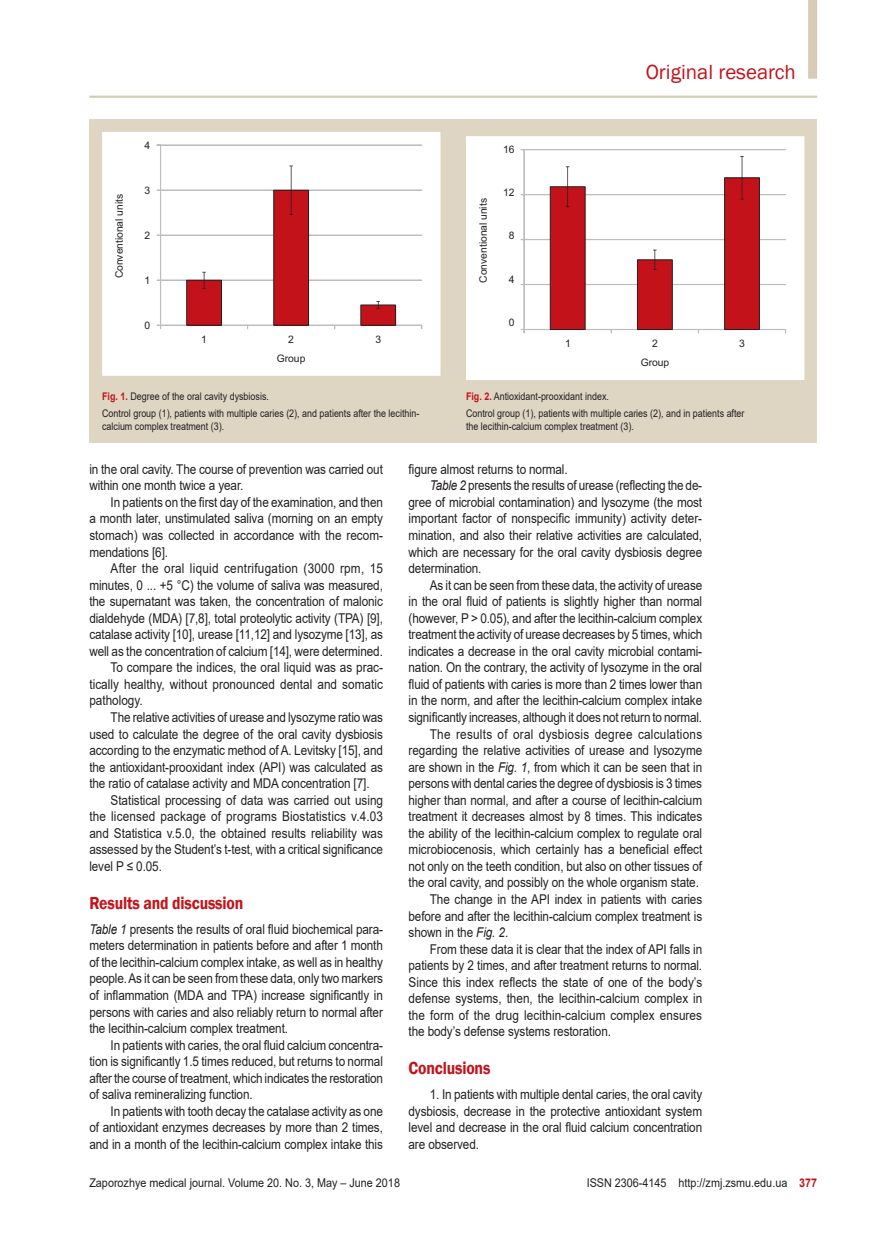
<style>
.page{position:relative;width:881px;height:1234px;background:#fff}
.page>*{position:absolute;margin:0;border:0;box-sizing:border-box;transform-origin:0 0}
.t1{font:21px "Franklin Gothic";color:#c4121a}
.nazva{font:600 18px "Franklin Gothic";letter-spacing:-.01em;color:#c4121a;scale:.87 1}
.tecst{font:13.5px/16.5px "Arial";letter-spacing:-.01em;color:#231f20;text-align:justify;scale:.87 1}
.tecst_1{font:13.5px/16.5px "Arial";letter-spacing:-.01em;color:#231f20;text-align:justify;scale:.87 1}
.t2{font:12px "Arial";color:#231f20;scale:.9 1}
.примечание{font:10.5px/12.6px "Arial";color:#231f20;scale:.85 1}
.t3{font:10.35px "Arial";letter-spacing:-.005em;color:#231f20}
.s1{font-weight:700;color:#c4121a}
.s2{font-style:italic}
</style>
<div class="page">
<div style="left:89px;top:119px;width:727px;height:323px;background:#ded5c3"></div>
<svg style="left:102px;top:132px;width:339px;height:244px;background:#f6e8e9"></svg>
<svg style="left:466px;top:136px;width:339px;height:244px;background:#f2d7d9"></svg>
<hr style="left:89px;top:96px;width:727px;height:2px;background:#d8ccb8">
<div style="left:807px;top:0;width:9px;height:79px;background:#d8ccb8"></div>
<h1 class="t1" style="left:645px;top:59px;width:152px">Original research</h1>
<p class="t3" style="left:144px;top:138px;width:7px">4</p>
<p class="t3" style="left:503px;top:142px;width:13px">16</p>
<p class="t3" style="left:112px;top:278px;width:86px;rotate:-90deg">Conventional units</p>
<p class="t3" style="left:144px;top:183px;width:7px">3</p>
<p class="t3" style="left:144px;top:228px;width:7px">2</p>
<p class="t3" style="left:144px;top:273px;width:7px">1</p>
<p class="t3" style="left:475px;top:282px;width:86px;rotate:-90deg">Conventional units</p>
<p class="t3" style="left:503px;top:185px;width:13px">12</p>
<p class="t3" style="left:508px;top:229px;width:7px">8</p>
<p class="t3" style="left:508px;top:272px;width:7px">4</p>
<p class="t3" style="left:144px;top:318px;width:7px">0</p>
<p class="t3" style="left:508px;top:315px;width:7px">0</p>
<p class="t3" style="left:201px;top:332px;width:7px">1</p>
<p class="t3" style="left:288px;top:332px;width:7px">2</p>
<p class="t3" style="left:375px;top:332px;width:7px">3</p>
<p class="t3" style="left:565px;top:336px;width:7px">1</p>
<p class="t3" style="left:652px;top:336px;width:7px">2</p>
<p class="t3" style="left:739px;top:336px;width:7px">3</p>
<p class="t3" style="left:277px;top:351px;width:30px">Group</p>
<p class="t3" style="left:640px;top:355px;width:30px">Group</p>
<p class="примечание" style="left:102px;top:390px;width:198px"><span class="s1">Fig. 1.</span> Degree of the oral cavity dysbiosis.</p>
<p class="примечание" style="left:102px;top:407px;width:374px">Control group (1), patients with multiple caries (2), and patients after the lecithin&shy;calcium complex treatment (3).</p>
<p class="примечание" style="left:466px;top:390px;width:170px"><span class="s1">Fig. 2.</span> Antioxidant-prooxidant index.</p>
<p class="примечание" style="left:466px;top:407px;width:329px">Control group (1), patients with multiple caries (2), and in patients after the lecithin-calcium complex treatment (3).</p>
<p class="tecst" style="left:89px;top:460px;width:339px">in the oral cavity. The course of prevention was carried out within one month twice a year.</p>
<p class="tecst" style="left:89px;top:493px;width:339px;text-indent:21px">In patients on the first day of the examination, and then a month later, unstimulated saliva (morning on an empty stomach) was collected in accordance with the recom&shy;mendations [6].</p>
<p class="tecst" style="left:89px;top:560px;width:339px;text-indent:21px">After the oral liquid centrifugation (3000 rpm, 15 minutes, 0 ... +5 °C) the volume of saliva was measured, the supernatant was taken, the concentration of malonic dialdehyde (MDA) [7,8], total proteolytic activity (TPA) [9], catalase activity [10], urease [11,12] and lysozyme [13], as well as the concentration of calcium [14], were determined.</p>
<p class="tecst" style="left:89px;top:659px;width:339px;text-indent:21px">To compare the indices, the oral liquid was as prac&shy;tically healthy, without pronounced dental and somatic pathology.</p>
<p class="tecst" style="left:89px;top:708px;width:339px;text-indent:21px">The relative activities of urease and lysozyme ratio was used to calculate the degree of the oral cavity dysbiosis according to the enzymatic method of A. Levitsky [15], and the antioxidant-prooxidant index (API) was calculated as the ratio of catalase activity and MDA concentration [7].</p>
<p class="tecst" style="left:89px;top:791px;width:339px;text-indent:21px">Statistical processing of data was carried out using the licensed package of programs Biostatistics v.4.03 and Statistica v.5.0, the obtained results reliability was assessed by the Student’s t-test, with a critical significance level P ≤ 0.05.</p>
<p class="nazva" style="left:89px;top:891px;width:178px">Results and discussion</p>
<p class="tecst_1" style="left:89px;top:920px;width:339px"><span class="s2">Table 1</span> presents the results of oral fluid biochemical para&shy;meters determination in patients before and after 1 month of the lecithin-calcium complex intake, as well as in healthy people. As it can be seen from these data, only two markers of inflammation (MDA and TPA) increase significantly in persons with caries and also reliably return to normal after the lecithin-calcium complex treatment.</p>
<p class="tecst" style="left:89px;top:1036px;width:339px;text-indent:21px">In patients with caries, the oral fluid calcium concentra&shy;tion is significantly 1.5 times reduced, but returns to normal after the course of treatment, which indicates the restoration of saliva remineralizing function.</p>
<p class="tecst" style="left:89px;top:1102px;width:339px;text-indent:21px">In patients with tooth decay the catalase activity as one of antioxidant enzymes decreases by more than 2 times, and in a month of the lecithin-calcium complex intake this</p>
<p class="tecst" style="left:408px;top:460px;width:184px">figure almost returns to normal.</p>
<p class="tecst" style="left:408px;top:477px;width:339px;text-indent:21px"><span class="s2">Table 2</span> presents the results of urease (reflecting the de&shy;gree of microbial contamination) and lysozyme (the most important factor of nonspecific immunity) activity deter&shy;mination, and also their relative activities are calculated, which are necessary for the oral cavity dysbiosis degree determination.</p>
<p class="tecst" style="left:408px;top:576px;width:339px;text-indent:21px">As it can be seen from these data, the activity of urease in the oral fluid of patients is slightly higher than normal (however, P &gt; 0.05), and after the lecithin-calcium complex treatment the activity of urease decreases by 5 times, which indicates a decrease in the oral cavity microbial contami&shy;nation. On the contrary, the activity of lysozyme in the oral fluid of patients with caries is more than 2 times lower than in the norm, and after the lecithin-calcium complex intake significantly increases, although it does not return to normal.</p>
<p class="tecst" style="left:408px;top:725px;width:339px;text-indent:21px">The results of oral dysbiosis degree calculations regarding the relative activities of urease and lysozyme are shown in the <span class="s2">Fig. 1</span>, from which it can be seen that in persons with dental caries the degree of dysbiosis is 3 times higher than normal, and after a course of lecithin-calcium treatment it decreases almost by 8 times. This indicates the ability of the lecithin-calcium complex to regulate oral microbiocenosis, which certainly has a beneficial effect not only on the teeth condition, but also on other tissues of the oral cavity, and possibly on the whole organism state.</p>
<p class="tecst" style="left:408px;top:890px;width:339px;text-indent:21px">The change in the API index in patients with caries before and after the lecithin-calcium complex treatment is shown in the <span class="s2">Fig. 2</span>.</p>
<p class="tecst" style="left:408px;top:940px;width:339px;text-indent:21px">From these data it is clear that the index of API falls in patients by 2 times, and after treatment returns to normal.<br>Since this index reflects the state of one of the body’s defense systems, then, the lecithin-calcium complex in the form of the drug lecithin-calcium complex ensures the body’s defense systems restoration.</p>
<p class="nazva" style="left:408px;top:1056px;width:96px">Conclusions</p>
<p class="tecst" style="left:408px;top:1085px;width:339px;text-indent:21px">1. In patients with multiple dental caries, the oral cavity dysbiosis, decrease in the protective antioxidant system level and decrease in the oral fluid calcium concentration are observed.</p>
<p class="t2" style="left:89px;top:1174px;width:346px">Zaporozhye medical journal. Volume 20. No. 3, May – June 2018</p>
<p class="t2" style="left:586px;top:1174px;width:257px">ISSN 2306-4145 http://zmj.zsmu.edu.ua <span class="s1">377</span></p>
</div>
